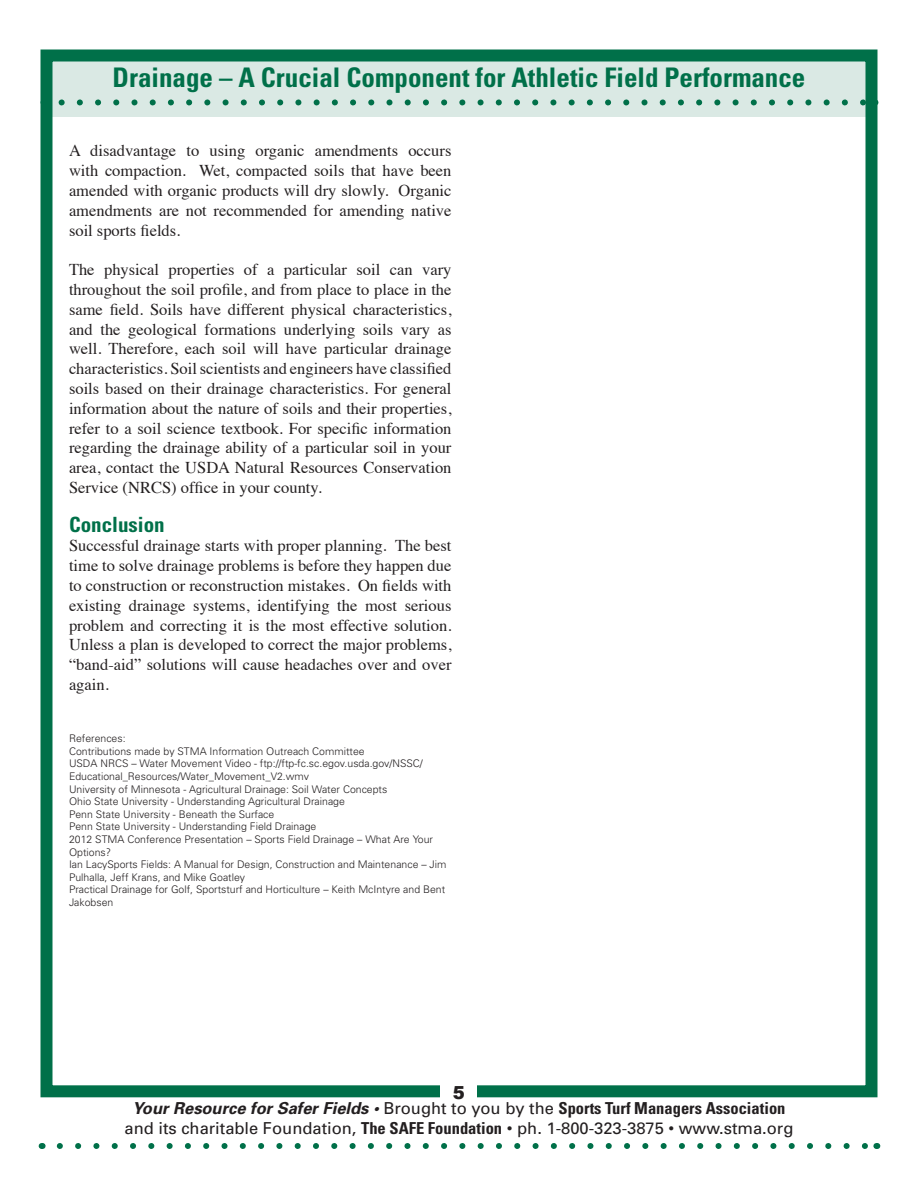
<style>
.page{position:relative;width:918px;height:1188px;background:#fff}
.page>*{position:absolute;margin:0;border:0;box-sizing:border-box;transform-origin:0 0}
.t1{font:700 condensed 27px "Univers";color:#007049}
.Subhead_1{font:700 condensed 21px "Univers";color:#007049}
.t2{font:900 18px "Arial";color:#231f20}
.Body{font:16.5px/19.8px "Times";color:#231f20;text-align:justify}
.t3{font:16.5px/19.8px "Univers";color:#231f20;text-align:center}
.Photo_Cutline{font:300 10.5px/12.6px "Univers";color:#231f20}
.s1{font-weight:700;font-style:italic}
.s2{font-weight:700;font-stretch:condensed}
</style>
<div class="page">
<div style="left:46px;top:51px;width:826px;height:66px;background:#dae9e4"></div>
<div style="left:40px;top:50px;width:838px;height:1047px;border:12px solid #007049"></div>
<svg style="left:60px;top:1143px;width:807px;height:6px"></svg>
<svg style="left:62px;top:99px;width:803px;height:6px"></svg>
<div style="left:441px;top:1080px;width:36px;height:25px;background:#fff"></div>
<h1 class="t1" style="left:113px;top:61px;width:694px">Drainage – A Crucial Component for Athletic Field Performance</h1>
<p class="Body" style="left:69px;top:140px;width:384px">A disadvantage to using organic amendments occurs with compaction. Wet, compacted soils that have been amended with organic products will dry slowly. Organic amendments are not recommended for amending native soil sports fields.</p>
<p class="Body" style="left:69px;top:258px;width:384px">The physical properties of a particular soil can vary throughout the soil profile, and from place to place in the same field. Soils have different physical characteristics, and the geological formations underlying soils vary as well. Therefore, each soil will have particular drainage characteristics. Soil scientists and engineers have classified soils based on their drainage characteristics. For general information about the nature of soils and their properties, refer to a soil science textbook. For specific information regarding the drainage ability of a particular soil in your area, contact the USDA Natural Resources Conservation Service (NRCS) office in your county.</p>
<p class="Subhead_1" style="left:69px;top:511px;width:97px">Conclusion</p>
<p class="Body" style="left:69px;top:535px;width:384px">Successful drainage starts with proper planning. The best time to solve drainage problems is before they happen due to construction or reconstruction mistakes. On fields with existing drainage systems, identifying the most serious problem and correcting it is the most effective solution.<br>Unless a plan is developed to correct the major problems, “band-aid” solutions will cause headaches over and over again.</p>
<p class="Photo_Cutline" style="left:69px;top:732px;width:58px">References:</p>
<p class="Photo_Cutline" style="left:69px;top:745px;width:297px">Contributions made by STMA Information Outreach Committee</p>
<p class="Photo_Cutline" style="left:69px;top:757px;width:355px">USDA NRCS – Water Movement Video - ftp://ftp-fc.sc.egov.usda.gov/NSSC/<br>Educational_Resources/Water_Movement_V2.wmv</p>
<p class="Photo_Cutline" style="left:69px;top:783px;width:320px">University of Minnesota - Agricultural Drainage: Soil Water Concepts</p>
<p class="Photo_Cutline" style="left:69px;top:795px;width:277px">Ohio State University - Understanding Agricultural Drainage</p>
<p class="Photo_Cutline" style="left:69px;top:808px;width:207px">Penn State University - Beneath the Surface</p>
<p class="Photo_Cutline" style="left:69px;top:820px;width:249px">Penn State University - Understanding Field Drainage</p>
<p class="Photo_Cutline" style="left:69px;top:833px;width:366px">2012 STMA Conference Presentation – Sports Field Drainage – What Are Your<br>Options?</p>
<p class="Photo_Cutline" style="left:69px;top:858px;width:379px">Ian LacySports Fields: A Manual for Design, Construction and Maintenance – Jim<br>Pulhalla, Jeff Krans, and Mike Goatley</p>
<p class="Photo_Cutline" style="left:69px;top:883px;width:378px">Practical Drainage for Golf, Sportsturf and Horticulture – Keith McIntyre and Bent<br>Jakobsen</p>
<p class="t2" style="left:453px;top:1079px;width:14px">5</p>
<p class="t3" style="left:125px;top:1099px;width:670px"><span class="s1">Your Resource for Safer Fields •</span> Brought to you by the <span class="s2">Sports Turf Managers Association </span>and its charitable Foundation, <span class="s2">The SAFE Foundation</span> • ph. 1-800-323-3875 • www.stma.org</p>
</div>
